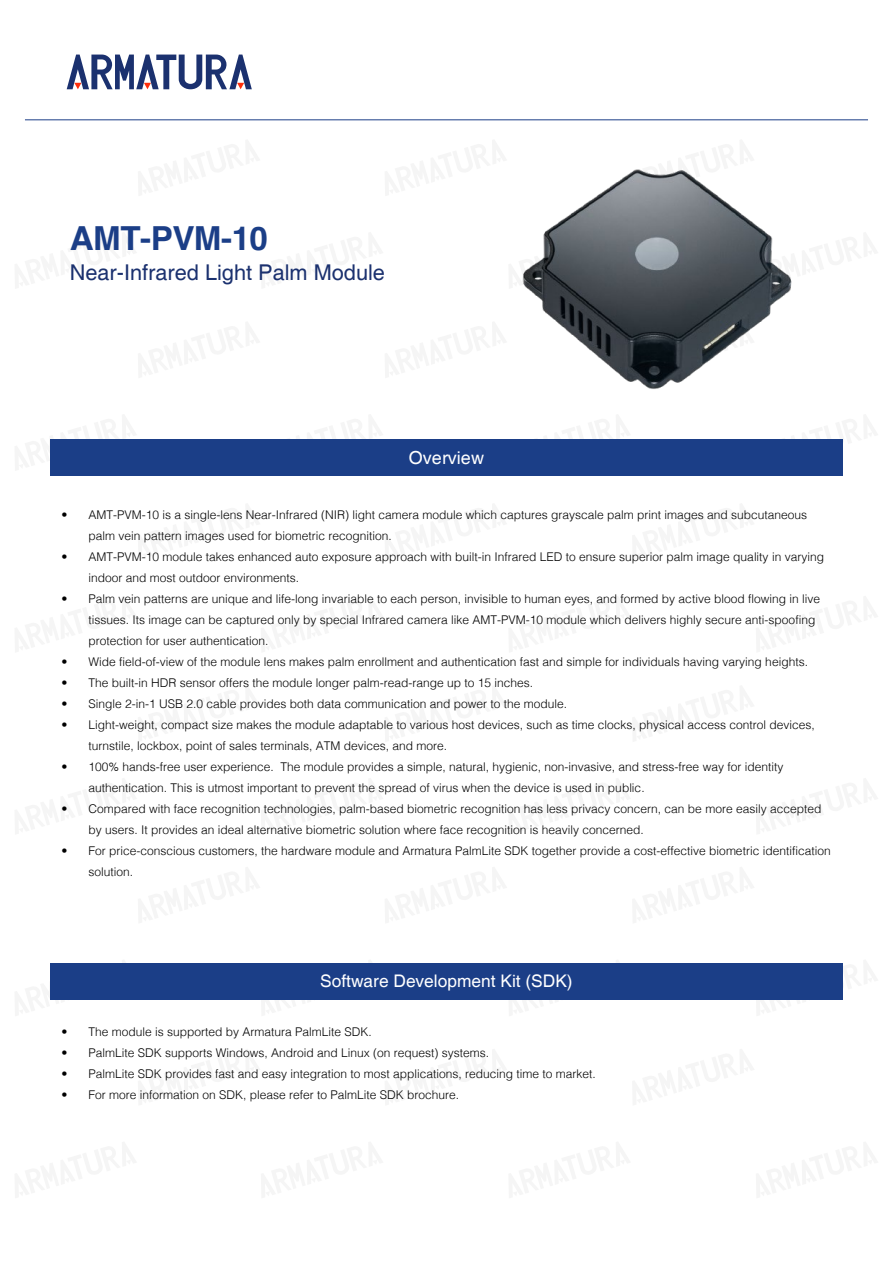
<style>
.page{position:relative;width:893px;height:1263px;background:#fff}
.page>*{position:absolute;margin:0;border:0;box-sizing:border-box;transform-origin:0 0}
.t1{font:700 33.15px "Helvetica";letter-spacing:-.015em;color:#1b3e87}
.t2{font:21.75px "Helvetica";color:#1b316f}
.t3{font:18px "Helvetica";color:#fff}
.t4{font:17.4px "Helvetica";color:#fff}
.t5{font:300 12px/21px "Helvetica";color:#000}
</style>
<div class="page">
<svg style="left:50px;top:999px;width:87px;height:1px"></svg>
<svg style="left:261px;top:999px;width:123px;height:1px"></svg>
<svg style="left:508px;top:999px;width:123px;height:1px"></svg>
<svg style="left:756px;top:999px;width:87px;height:1px"></svg>
<svg style="left:67px;top:55px;width:185px;height:34px"></svg>
<div style="left:50px;top:963px;width:793px;height:36px;background:#1b3e87"></div>
<hr style="left:25px;top:120px;width:843px;height:1px;background:#1b3e87">
<div style="left:50px;top:439px;width:793px;height:36px;background:#1b3e87"></div>
<img style="left:522px;top:169px;width:270px;height:220px">
<h1 class="t1" style="left:70px;top:219px;width:200px">AMT-PVM-10</h1>
<h2 class="t2" style="left:70px;top:260px;width:317px">Near-Infrared Light Palm Module</h2>
<h3 class="t3" style="left:409px;top:447px;width:77px">Overview</h3>
<p class="t5" style="left:88px;top:504px;width:720px;text-indent:-27px">• AMT-PVM-10 is a single-lens Near-Infrared (NIR) light camera module which captures grayscale palm print images and subcutaneous palm vein pattern images used for biometric recognition.</p>
<p class="t5" style="left:88px;top:546px;width:737px;text-indent:-27px">• AMT-PVM-10 module takes enhanced auto exposure approach with built-in Infrared LED to ensure superior palm image quality in varying indoor and most outdoor environments.</p>
<p class="t5" style="left:88px;top:588px;width:733px;text-indent:-27px">• Palm vein patterns are unique and life-long invariable to each person, invisible to human eyes, and formed by active blood flowing in live tissues. Its image can be captured only by special Infrared camera like AMT-PVM-10 module which delivers highly secure anti-spoofing protection for user authentication.</p>
<p class="t5" style="left:61px;top:651px;width:748px">• Wide field-of-view of the module lens makes palm enrollment and authentication fast and simple for individuals having varying heights.</p>
<p class="t5" style="left:61px;top:672px;width:473px">• The built-in HDR sensor offers the module longer palm-read-range up to 15 inches.</p>
<p class="t5" style="left:61px;top:693px;width:507px">• Single 2-in-1 USB 2.0 cable provides both data communication and power to the module.</p>
<p class="t5" style="left:88px;top:714px;width:728px;text-indent:-27px">• Light-weight, compact size makes the module adaptable to various host devices, such as time clocks, physical access control devices, turnstile, lockbox, point of sales terminals, ATM devices, and more.</p>
<p class="t5" style="left:88px;top:756px;width:696px;text-indent:-27px">• 100% hands-free user experience. The module provides a simple, natural, hygienic, non-invasive, and stress-free way for identity authentication. This is utmost important to prevent the spread of virus when the device is used in public.</p>
<p class="t5" style="left:88px;top:798px;width:734px;text-indent:-27px">• Compared with face recognition technologies, palm-based biometric recognition has less privacy concern, can be more easily accepted by users. It provides an ideal alternative biometric solution where face recognition is heavily concerned.</p>
<p class="t5" style="left:88px;top:840px;width:744px;text-indent:-27px">• For price-conscious customers, the hardware module and Armatura PalmLite SDK together provide a cost-effective biometric identification solution.</p>
<h3 class="t4" style="left:320px;top:970px;width:254px">Software Development Kit (SDK)</h3>
<p class="t5" style="left:61px;top:1021px;width:312px">• The module is supported by Armatura PalmLite SDK.</p>
<p class="t5" style="left:61px;top:1042px;width:429px">• PalmLite SDK supports Windows, Android and Linux (on request) systems.</p>
<p class="t5" style="left:61px;top:1063px;width:536px">• PalmLite SDK provides fast and easy integration to most applications, reducing time to market.</p>
<p class="t5" style="left:61px;top:1084px;width:399px">• For more information on SDK, please refer to PalmLite SDK brochure.</p>
</div>
